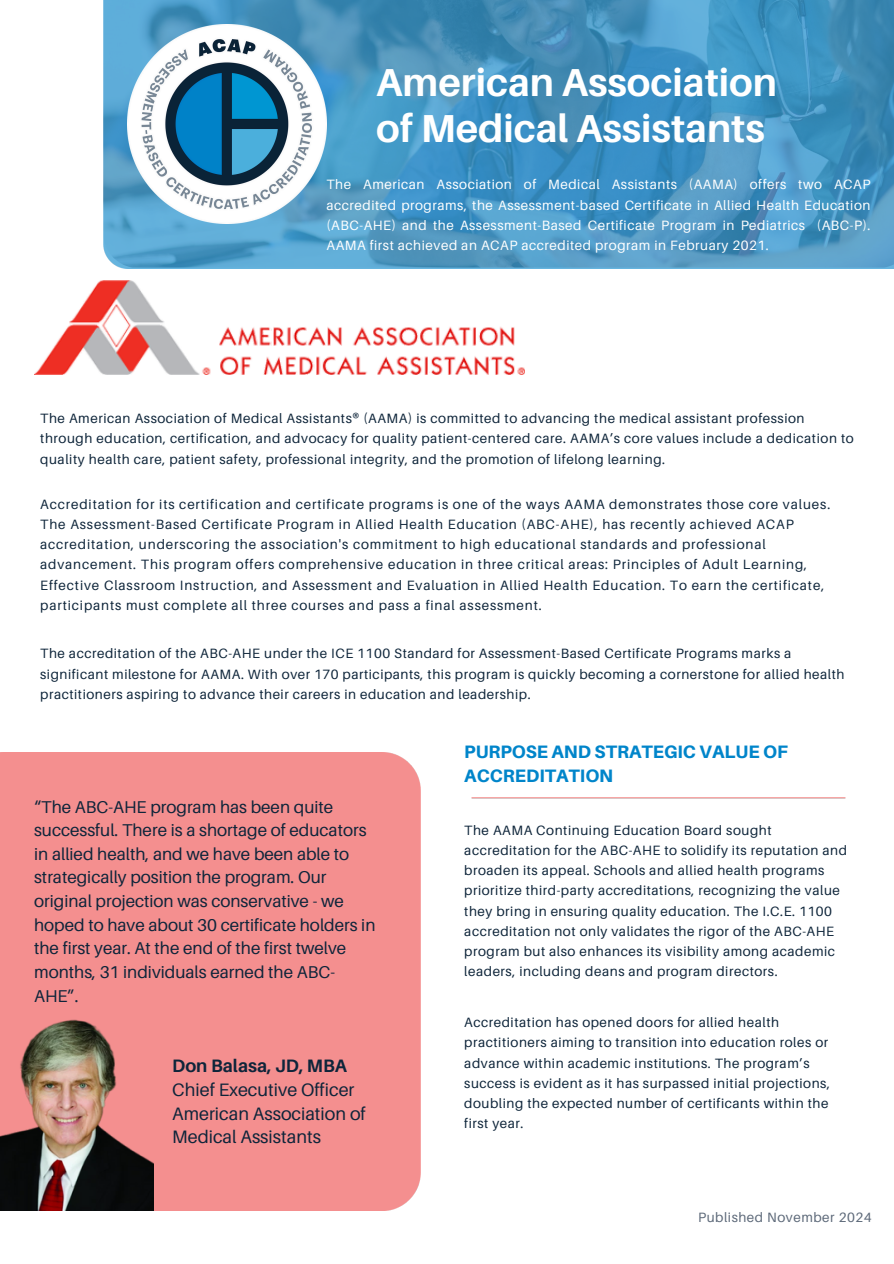
<style>
.page{position:relative;width:894px;height:1264px;background:#fff}
.page>*{position:absolute;margin:0;border:0;box-sizing:border-box;transform-origin:0 0}
.t1{font:700 39px/46.2px "Aileron";color:#fff}
.t2{font:18px/23.7px "Aileron";color:#0e253a}
.t3{font:800 18px/24.8px "Aileron";color:#0085ca}
.t4{font:17.1px/23.7px "Aileron";color:#0e253a}
.t5{font:13.5px/20.2px "Aileron";letter-spacing:.04em;color:#0e253a}
.t6{font:13.5px/20.2px "Aileron";letter-spacing:.065em;color:#0e253a}
.t7{font:13.5px/20.2px "Aileron";letter-spacing:.04em;color:#fff;text-align:justify}
.t8{font:13.5px "Aileron";letter-spacing:.04em;color:#5d6979}
.s1{font-weight:700}
</style>
<div class="page">
<img style="left:103px;top:0;width:790px;height:268px">
<img style="left:127px;top:24px;width:199px;height:199px">
<div style="left:0;top:752px;width:420px;height:458px;background:#f48f8f"></div>
<img style="left:34px;top:280px;width:491px;height:94px">
<img style="left:0;top:1019px;width:153px;height:190px">
<h3 class="t1" style="left:376px;top:59px;width:402px">American Association of Medical Assistants</h3>
<p class="t7" style="left:326px;top:174px;width:545px">The American Association of Medical Assistants (AAMA) offers two ACAP accredited programs, the Assessment-based Certificate in Allied Health Education (ABC-AHE) and the Assessment-Based Certificate Program in Pediatrics (ABC-P).<br>AAMA first achieved an ACAP accredited program in February 2021.</p>
<p class="t5" style="left:40px;top:408px;width:814px">The American Association of Medical Assistants® (AAMA) is committed to advancing the medical assistant profession through education, certification, and advocacy for quality patient-centered care. AAMA’s core values include a dedication to quality health care, patient safety, professional integrity, and the promotion of lifelong learning.</p>
<p class="t6" style="left:40px;top:493px;width:791px">Accreditation for its certification and certificate programs is one of the ways AAMA demonstrates those core values.<br>The Assessment-Based Certificate Program in Allied Health Education (ABC-AHE), has recently achieved ACAP accreditation, underscoring the association's commitment to high educational standards and professional advancement. This program offers comprehensive education in three critical areas: Principles of Adult Learning, Effective Classroom Instruction, and Assessment and Evaluation in Allied Health Education. To earn the certificate, participants must complete all three courses and pass a final assessment.</p>
<p class="t5" style="left:40px;top:643px;width:805px">The accreditation of the ABC-AHE under the ICE 1100 Standard for Assessment-Based Certificate Programs marks a significant milestone for AAMA. With over 170 participants, this program is quickly becoming a cornerstone for allied health practitioners aspiring to advance their careers in education and leadership.</p>
<p class="t4" style="left:34px;top:794px;width:343px">“The ABC-AHE program has been quite successful. There is a shortage of educators in allied health, and we have been able to strategically position the program. Our original projection was conservative - we hoped to have about 30 certificate holders in the first year. At the end of the first twelve months, 31 individuals earned the ABC-AHE”.</p>
<h3 class="t2" style="left:172px;top:1053px;width:195px"><span class="s1">Don Balasa, JD, MBA<br></span>Chief Executive Officer<br>American Association of<br>Medical Assistants</h3>
<p class="t3" style="left:464px;top:738px;width:325px">PURPOSE AND STRATEGIC VALUE OF<br>ACCREDITATION</p>
<p class="t5" style="left:464px;top:819px;width:384px">The AAMA Continuing Education Board sought accreditation for the ABC-AHE to solidify its reputation and broaden its appeal. Schools and allied health programs prioritize third-party accreditations, recognizing the value they bring in ensuring quality education. The I.C.E. 1100 accreditation not only validates the rigor of the ABC-AHE program but also enhances its visibility among academic leaders, including deans and program directors.</p>
<h1 class="t5" style="left:464px;top:1011px;width:367px">Accreditation has opened doors for allied health practitioners aiming to transition into education roles or advance within academic institutions. The program’s success is evident as it has surpassed initial projections, doubling the expected number of certificants within the first year.</h1>
<h2 class="t8" style="left:698px;top:1208px;width:175px">Published November 2024</h2>
</div>
